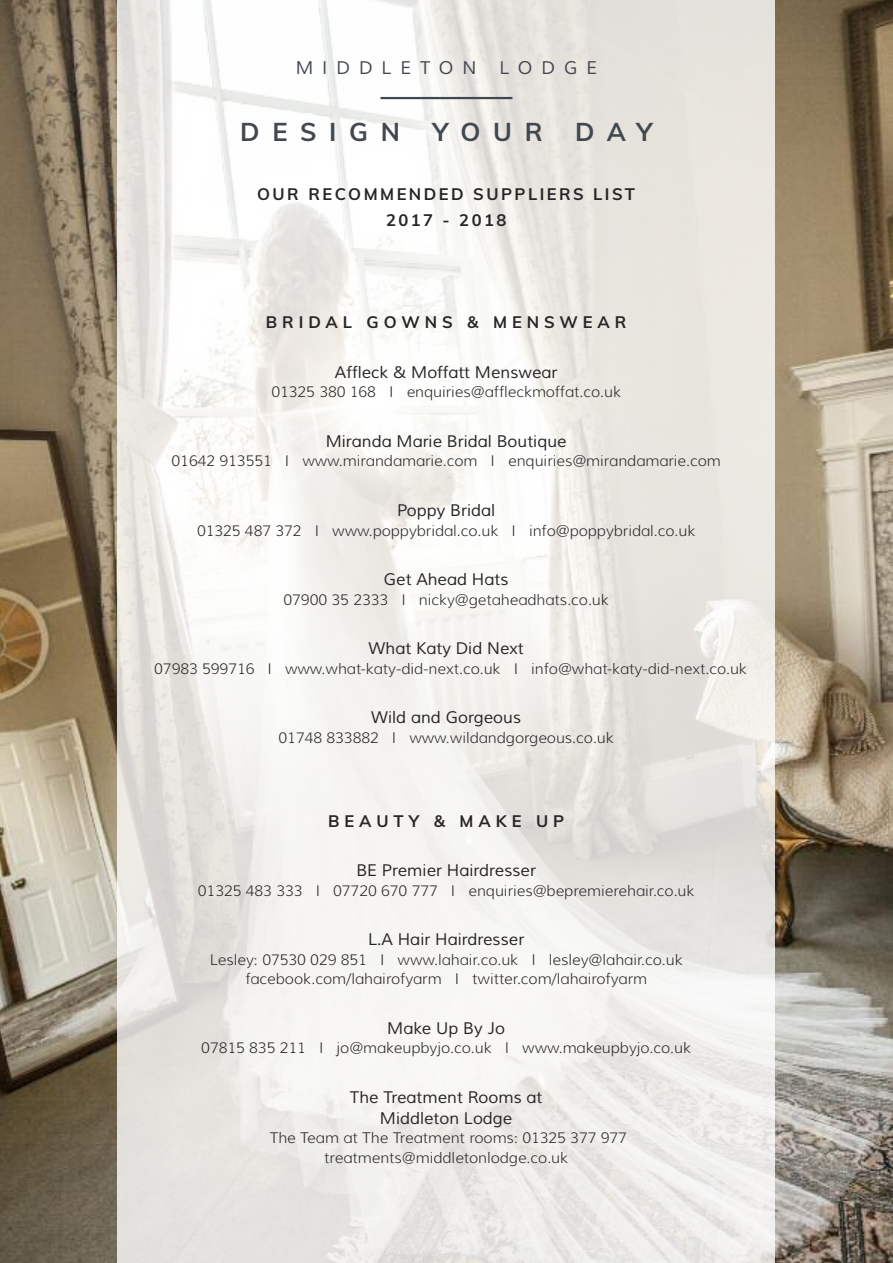
<style>
.page{position:relative;width:893px;height:1263px;background:#fff}
.page>*{position:absolute;margin:0;border:0;box-sizing:border-box;transform-origin:0 0}
.t1{font:700 25.5px "Muli";letter-spacing:.5em;color:#42484f}
.t2{font:18px "Muli";letter-spacing:.5em;color:#42484f}
.t3{font:16.5px/21px "Muli";color:#272526;text-align:center}
.t4{font:700 16.5px/26.2px "Muli";letter-spacing:.15em;color:#272526;text-align:center}
.t5{font:700 16.5px "Muli";letter-spacing:.3em;color:#272526}
.t6{font:300 15px/19.5px "Muli";color:#272526;text-align:center}
</style>
<div class="page">
<img style="left:0;top:0;width:893px;height:1263px">
<div style="left:117px;top:0;width:658px;height:1263px;background:#fff;opacity:.8"></div>
<hr style="left:380px;top:97px;width:132px;height:2px;background:#42484f">
<p class="t2" style="left:296px;top:57px;width:182px">MIDDLETON</p>
<p class="t2" style="left:500px;top:57px;width:99px">LODGE</p>
<h1 class="t1" style="left:240px;top:113px;width:161px">DESIGN</h1>
<h1 class="t1" style="left:433px;top:113px;width:112px">YOUR</h1>
<h1 class="t1" style="left:575px;top:113px;width:79px">DAY</h1>
<p class="t4" style="left:257px;top:180px;width:379px">OUR RECOMMENDED SUPPLIERS LIST<br>2017 - 2018</p>
<p class="t5" style="left:266px;top:310px;width:362px">BRIDAL GOWNS &amp; MENSWEAR</p>
<p class="t3" style="left:335px;top:362px;width:224px">Affleck &amp; Moffatt Menswear</p>
<p class="t6" style="left:271px;top:383px;width:351px">01325 380 168 I enquiries@affleckmoffat.co.uk</p>
<p class="t3" style="left:326px;top:431px;width:242px">Miranda Marie Bridal Boutique</p>
<p class="t6" style="left:172px;top:452px;width:551px">01642 913551 I www.mirandamarie.com I enquiries@mirandamarie.com</p>
<p class="t3" style="left:397px;top:500px;width:99px">Poppy Bridal</p>
<p class="t6" style="left:197px;top:521px;width:500px">01325 487 372 I www.poppybridal.co.uk I info@poppybridal.co.uk</p>
<p class="t3" style="left:384px;top:569px;width:126px">Get Ahead Hats</p>
<p class="t6" style="left:284px;top:590px;width:327px">07900 35 2333 I nicky@getaheadhats.co.uk</p>
<p class="t3" style="left:369px;top:638px;width:157px">What Katy Did Next</p>
<p class="t6" style="left:154px;top:659px;width:594px">07983 599716 I www.what-katy-did-next.co.uk I info@what-katy-did-next.co.uk</p>
<p class="t3" style="left:371px;top:707px;width:151px">Wild and Gorgeous</p>
<p class="t6" style="left:279px;top:728px;width:337px">01748 833882 I www.wildandgorgeous.co.uk</p>
<p class="t5" style="left:328px;top:808px;width:237px">BEAUTY &amp; MAKE UP</p>
<p class="t3" style="left:356px;top:860px;width:181px">BE Premier Hairdresser</p>
<p class="t6" style="left:198px;top:881px;width:498px">01325 483 333 I 07720 670 777 I enquiries@bepremierehair.co.uk</p>
<p class="t3" style="left:368px;top:929px;width:158px">L.A Hair Hairdresser</p>
<p class="t6" style="left:210px;top:950px;width:474px">Lesley: 07530 029 851 I www.lahair.co.uk I lesley@lahair.co.uk facebook.com/lahairofyarm I twitter.com/lahairofyarm</p>
<p class="t3" style="left:387px;top:1017px;width:119px">Make Up By Jo</p>
<p class="t6" style="left:201px;top:1038px;width:491px">07815 835 211 I jo@makeupbyjo.co.uk I www.makeupbyjo.co.uk</p>
<p class="t3" style="left:350px;top:1086px;width:194px">The Treatment Rooms at<br>Middleton Lodge</p>
<p class="t6" style="left:270px;top:1128px;width:359px">The Team at The Treatment rooms: 01325 377 977 treatments@middletonlodge.co.uk</p>
</div>
